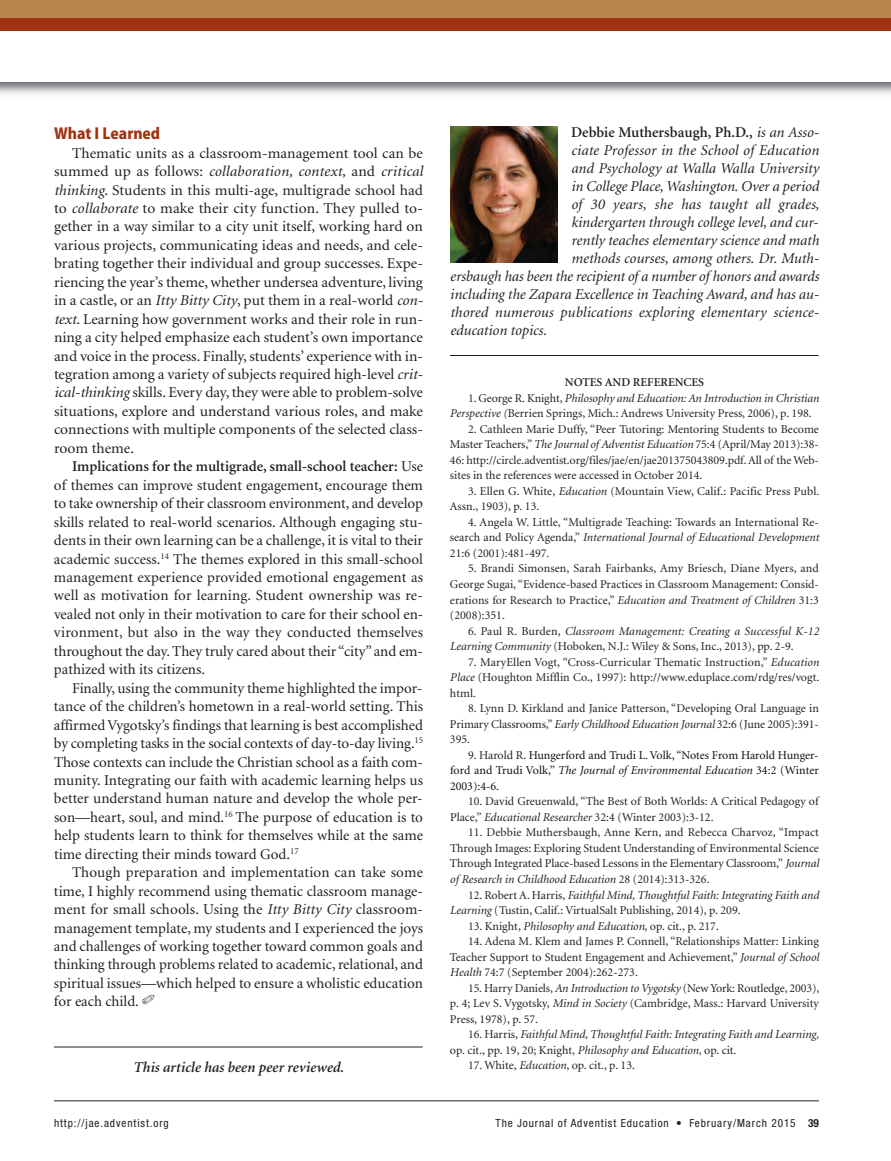
<style>
.page{position:relative;width:891px;height:1161px;background:#fff}
.page>*{position:absolute;margin:0;border:0;box-sizing:border-box;transform-origin:0 0}
.t1{font:15px/18.5px "Minion";color:#231f20;text-align:justify}
.t2{font:italic 15px "Minion";color:#231f20}
.t3{font:600 15px "Minion";color:#231f20}
.t4{font:italic 600 15px "Minion";color:#231f20}
.t5{font:800 15px "Koz Go Pro";color:#9f3413}
.t6{font:12px/15.6px "Minion";color:#231f20;text-align:justify}
.t7{font:italic 12px/15.6px "Minion";color:#231f20}
.t8{font:12px/15.5px "Minion";color:#0f0d0d;text-align:justify}
.t9{font:600 12px "Minion";color:#231f20}
.t10{font:condensed 11.25px "Helvetica Neue";letter-spacing:.08em;color:#231f20}
.s1{font-style:italic}
.s2{font-weight:600}
.s3{font-weight:400;font-style:italic}
.s4{font-style:normal}
.s5{color:#231f20}
.s6{font-weight:700}
</style>
<div class="page">
<hr style="left:54px;top:1101px;width:765px;height:1px;background:#231f20">
<img style="left:450px;top:126px;width:108px;height:136px">
<div style="left:0;top:0;width:891px;height:32px;background:#b8874c"></div>
<div style="left:0;top:30px;width:891px;height:52px;background:#fff"></div>
<div style="left:0;top:18px;width:891px;height:12px;background:#9f3413"></div>
<hr style="left:54px;top:1047px;width:369px;height:1px;background:#231f20">
<hr style="left:450px;top:355px;width:369px;height:1px;background:#231f20">
<p class="t5" style="left:54px;top:124px;width:108px">What I Learned</p>
<p class="t1" style="left:54px;top:145px;width:371px;text-indent:18px">Thematic units as a classroom-management tool can be summed up as follows: <span class="s1">collaboration, context,</span> and <span class="s1">critical thinking</span>. Students in this multi-age, multigrade school had to <span class="s1">collaborate</span> to make their city function. They pulled to&shy;gether in a way similar to a city unit itself, working hard on various projects, communicating ideas and needs, and cele&shy;brating together their individual and group successes. Expe&shy;riencing the year’s theme, whether undersea adventure, living in a castle, or an <span class="s1">Itty Bitty City</span>, put them in a real-world <span class="s1">con&shy;text</span>. Learning how government works and their role in run&shy;ning a city helped emphasize each student’s own importance and voice in the process. Finally, students’ experience with in&shy;tegration among a variety of subjects required high-level <span class="s1">crit&shy;ical-thinking</span> skills. Every day, they were able to problem-solve situations, explore and understand various roles, and make connections with multiple components of the selected class&shy;room theme.</p>
<p class="t1" style="left:54px;top:458px;width:371px;text-indent:18px"><span class="s2">Implications for the multigrade, small-school teacher:</span> Use of themes can improve student engagement, encourage them to take ownership of their classroom environment, and develop skills related to real-world scenarios. Although engaging stu&shy;dents in their own learning can be a challenge, it is vital to their academic success.<sup>14</sup> The themes explored in this small-school management experience provided emotional engagement as well as motivation for learning. Student ownership was re&shy;vealed not only in their motivation to care for their school en&shy;vironment, but also in the way they conducted themselves throughout the day. They truly cared about their “city” and em&shy;pathized with its citizens.</p>
<p class="t1" style="left:54px;top:680px;width:371px;text-indent:18px">Finally, using the community theme highlighted the impor&shy;tance of the children’s hometown in a real-world setting. This affirmed Vygotsky’s findings that learning is best accomplished by completing tasks in the social contexts of day-to-day living.<sup>15<br></sup>Those contexts can include the Christian school as a faith com&shy;munity. Integrating our faith with academic learning helps us better understand human nature and develop the whole per&shy;son—heart, soul, and mind.<sup>16</sup> The purpose of education is to help students learn to think for themselves while at the same time directing their minds toward God.<sup>17</sup></p>
<p class="t1" style="left:54px;top:864px;width:371px;text-indent:18px">Though preparation and implementation can take some time, I highly recommend using thematic classroom manage&shy;ment for small schools. Using the <span class="s1">Itty Bitty City</span> classroom&shy;management template, my students and I experienced the joys and challenges of working together toward common goals and thinking through problems related to academic, relational, and spiritual issues—which helped to ensure a wholistic education for each child. ✐</p>
<p class="t4" style="left:133px;top:1062px;width:212px">This article has been peer reviewed.</p>
<p class="t3" style="left:571px;top:126px;width:249px">Debbie Muthersbaugh, Ph.D., <span class="s3">is an Asso-</span></p>
<p class="t2" style="left:571px;top:144px;width:249px">ciate Professor in the School of Education</p>
<p class="t2" style="left:571px;top:162px;width:249px">and Psychology at Walla Walla University</p>
<p class="t2" style="left:571px;top:180px;width:249px">in College Place, Washington. Over a period</p>
<p class="t2" style="left:571px;top:198px;width:250px">of 30 years, she has taught all grades,</p>
<p class="t2" style="left:571px;top:216px;width:249px">kindergarten through college level, and cur-</p>
<p class="t2" style="left:571px;top:234px;width:249px">rently teaches elementary science and math</p>
<p class="t2" style="left:571px;top:252px;width:249px">methods courses, among others. Dr. Muth-</p>
<p class="t2" style="left:450px;top:270px;width:370px">ersbaugh has been the recipient of a number of honors and awards</p>
<p class="t2" style="left:450px;top:288px;width:370px">including the Zapara Excellence in Teaching Award, and has au-</p>
<p class="t2" style="left:450px;top:306px;width:370px">thored numerous publications exploring elementary science-</p>
<p class="t2" style="left:450px;top:324px;width:98px">education topics.</p>
<p class="t9" style="left:565px;top:378px;width:141px">NOTES AND REFERENCES</p>
<p class="t6" style="left:450px;top:391px;width:370px;text-indent:18px">1. George R. Knight, <span class="s1">Philosophy and Education: An Introduction in Christian<br>Perspective (</span>Berrien Springs, Mich.: Andrews University Press, 2006), p. 198.</p>
<p class="t6" style="left:450px;top:422px;width:370px;text-indent:18px">2. Cathleen Marie Duffy, “Peer Tutoring: Mentoring Students to Become Master Teachers,”<span class="s1">The Journal of Adventist Education</span> 75:4 (April/May 2013):38- 46: http://circle.adventist.org/files/jae/en/jae201375043809.pdf.All of the Web&shy;sites in the references were accessed in October 2014.</p>
<p class="t6" style="left:450px;top:484px;width:371px;text-indent:18px">3. Ellen G. White, <span class="s1">Education</span> (Mountain View, Calif.: Pacific Press Publ.<br>Assn., 1903), p. 13.</p>
<p class="t6" style="left:450px;top:515px;width:370px;text-indent:18px">4. Angela W. Little, “Multigrade Teaching: Towards an International Re&shy;search and Policy Agenda,” <span class="s1">International Journal of Educational Development </span>21:6 (2001):481-497.</p>
<p class="t6" style="left:450px;top:562px;width:371px;text-indent:18px">5. Brandi Simonsen, Sarah Fairbanks, Amy Briesch, Diane Myers, and George Sugai, “Evidence-based Practices in Classroom Management: Consid&shy;erations for Research to Practice,” <span class="s1">Education and Treatment of Children</span> 31:3 (2008):351.</p>
<p class="t7" style="left:450px;top:624px;width:370px;text-indent:18px"><span class="s4">6. Paul R. Burden,</span> Classroom Management: Creating a Successful K-12<br>Learning Community <span class="s4">(Hoboken, N.J.: Wiley &amp; Sons, Inc., 2013), pp. 2-9.</span></p>
<p class="t6" style="left:450px;top:655px;width:371px;text-indent:18px">7. MaryEllen Vogt, “Cross-Curricular Thematic Instruction,” <span class="s1">Education Place</span> (Houghton Mifflin Co., 1997): http://www.eduplace.com/rdg/res/vogt. html.</p>
<p class="t6" style="left:450px;top:702px;width:370px;text-indent:18px">8. Lynn D. Kirkland and Janice Patterson, “Developing Oral Language in Primary Classrooms,”<span class="s1">Early Childhood Education Journal</span> 32:6 (June 2005):391- 395.</p>
<p class="t8" style="left:450px;top:748px;width:370px;text-indent:18px"><span class="s5">9. Harold R.</span> Hungerford and Trudi L. Volk, “Notes From Harold Hunger&shy;ford and Trudi Volk,” <span class="s1">The Journal of Environmental Education</span> 34:2 (Winter 2003):4-6.</p>
<p class="t6" style="left:450px;top:795px;width:370px;text-indent:18px">10. David Greuenwald, “The Best of Both Worlds: A Critical Pedagogy of<br>Place,” <span class="s1">Educational Researcher</span> 32:4 (Winter 2003):3-12.</p>
<p class="t6" style="left:450px;top:826px;width:370px;text-indent:18px">11. Debbie Muthersbaugh, Anne Kern, and Rebecca Charvoz, “Impact Through Images: Exploring Student Understanding of Environmental Science Through Integrated Place-based Lessons in the Elementary Classroom,” <span class="s1">Journal of Research in Childhood Education</span> 28 (2014):313-326.</p>
<p class="t6" style="left:450px;top:888px;width:370px;text-indent:18px">12. Robert A. Harris, <span class="s1">Faithful Mind, Thoughtful Faith: Integrating Faith and<br>Learning</span> (Tustin, Calif.: VirtualSalt Publishing, 2014), p. 209.</p>
<p class="t6" style="left:468px;top:919px;width:252px">13. Knight, <span class="s1">Philosophy and Education</span>, op. cit., p. 217.</p>
<p class="t6" style="left:450px;top:934px;width:370px;text-indent:18px">14. Adena M. Klem and James P. Connell, “Relationships Matter: Linking Teacher Support to Student Engagement and Achievement,” <span class="s1">Journal of School Health</span> 74:7 (September 2004):262-273.</p>
<p class="t6" style="left:450px;top:981px;width:371px;text-indent:18px">15. Harry Daniels, <span class="s1">An Introduction to Vygotsky</span> (New York: Routledge, 2003), p. 4; Lev S. Vygotsky, <span class="s1">Mind in Society</span> (Cambridge, Mass.: Harvard University Press, 1978), p. 57.</p>
<p class="t7" style="left:450px;top:1028px;width:371px;text-indent:18px"><span class="s4">16. Harris,</span> Faithful Mind, Thoughtful Faith: Integrating Faith and Learning, <span class="s4">op. cit., pp. 19, 20; Knight,</span> Philosophy and Education, <span class="s4">op. cit.</span></p>
<p class="t6" style="left:468px;top:1059px;width:169px">17. White, <span class="s1">Education</span>, op. cit., p. 13.</p>
<p class="t10" style="left:54px;top:1119px;width:116px">http://jae.adventist.org</p>
<p class="t10" style="left:496px;top:1119px;width:325px">The Journal of Adventist Education • February/March 2015 <span class="s6">39</span></p>
</div>
